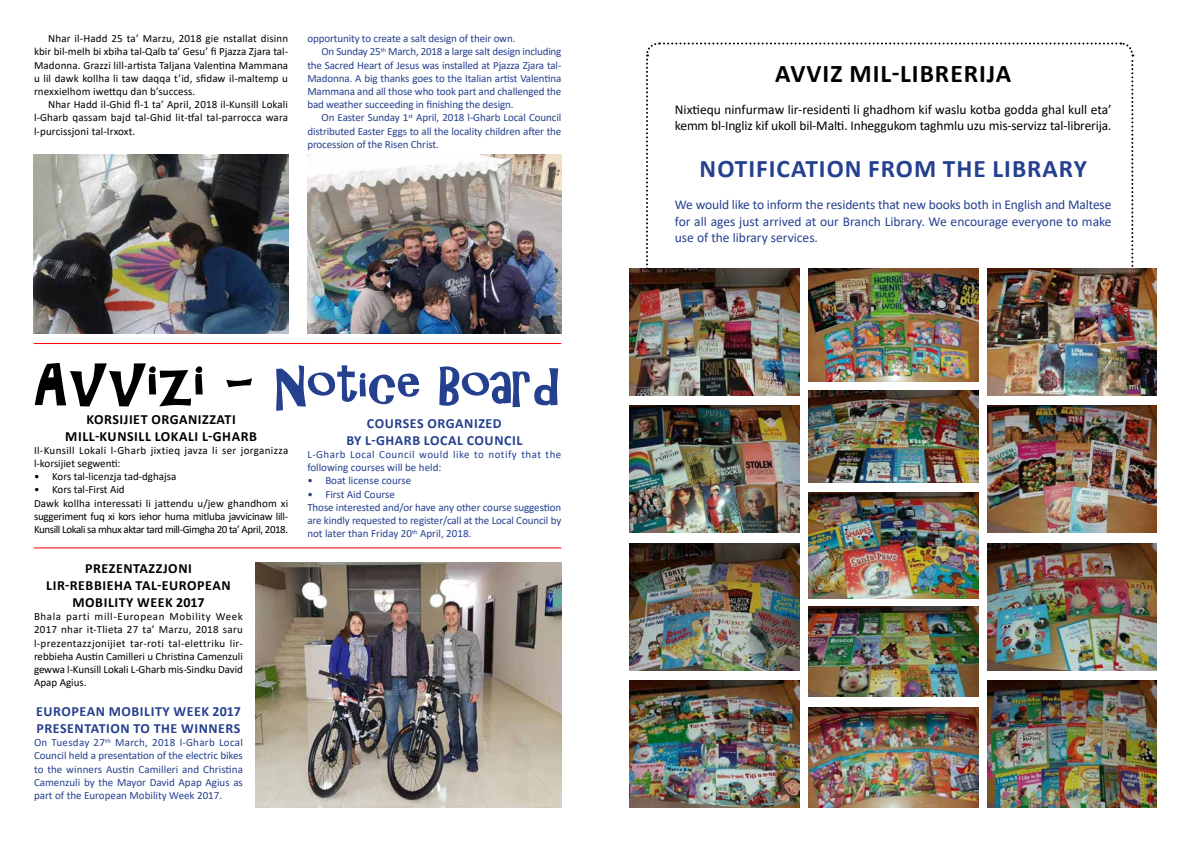
<style>
.page{position:relative;width:1191px;height:842px;background:#fff}
.page>*{position:absolute;margin:0;border:0;box-sizing:border-box;transform-origin:0 0}
.t1{font:50.4px "ARCHRISTY";color:#25408f;scale:1.1 1}
.t2{font:700 25.5px "Calibri";letter-spacing:.04em;color:#000}
.t3{font:700 25.4px "Calibri";letter-spacing:.04em;color:#25408f}
.t4{font:700 14px/16.8px "Calibri";letter-spacing:.04em;color:#000;text-align:center}
.t5{font:700 14px/16.8px "Calibri";letter-spacing:.04em;color:#25408f;text-align:center}
.t6{font:13.5px/16.2px "Calibri";color:#25408f;text-align:justify}
.t7{font:13.5px/16.2px "Calibri";letter-spacing:-.01em;color:#000}
.t8{font:11px/13.2px "Calibri";letter-spacing:-.01em;color:#25408f}
.t9{font:11px/13.2px "Calibri";color:#000;text-align:justify}
.t10{font:11px/13.2px "Calibri";letter-spacing:-.025em;color:#000}
.t11{font:11px/13.2px "Calibri";letter-spacing:.03em;color:#000}
.t12{font:11px/13.2px "Calibri";letter-spacing:.04em;color:#25408f}
.s1{font-size:60.3px;color:#000}
</style>
<div class="page">
<svg style="left:646px;top:42px;width:488px;height:290px"></svg>
<hr style="left:34px;top:343px;width:527px;height:1px;background:#f00">
<hr style="left:34px;top:547px;width:527px;height:1px;background:#f00">
<img style="left:34px;top:154px;width:254px;height:179px">
<img style="left:307px;top:154px;width:254px;height:179px">
<img style="left:255px;top:563px;width:306px;height:245px">
<img style="left:629px;top:268px;width:170px;height:127px">
<img style="left:629px;top:543px;width:170px;height:127px">
<img style="left:629px;top:406px;width:170px;height:127px">
<img style="left:629px;top:681px;width:170px;height:127px">
<img style="left:808px;top:268px;width:170px;height:114px">
<img style="left:808px;top:607px;width:170px;height:90px">
<img style="left:808px;top:390px;width:170px;height:92px">
<img style="left:987px;top:681px;width:170px;height:127px">
<img style="left:987px;top:268px;width:170px;height:127px">
<img style="left:808px;top:493px;width:170px;height:105px">
<img style="left:987px;top:406px;width:170px;height:127px">
<img style="left:808px;top:707px;width:170px;height:101px">
<img style="left:987px;top:543px;width:170px;height:127px">
<p class="t9" style="left:34px;top:32px;width:256px;text-indent:14px">Nhar il-Hadd 25 ta’ Marzu, 2018 gie nstallat disinn kbir bil-melh bi xbiha tal-Qalb ta’ Gesu’ fi Pjazza Zjara tal-Madonna. Grazzi lill-artista Taljana Valentina Mammana u lil dawk kollha li taw daqqa t’id, sfidaw il-maltemp u rnexxielhom iwettqu dan b’success.</p>
<p class="t9" style="left:34px;top:98px;width:255px;text-indent:14px">Nhar Hadd il-Ghid fl-1 ta’ April, 2018 il-Kunsill Lokali l-Gharb qassam bajd tal-Ghid lit-tfal tal-parrocca wara l-purcissjoni tal-Irxoxt.</p>
<p class="t8" style="left:307px;top:32px;width:210px">opportunity to create a salt design of their own.</p>
<p class="t8" style="left:321px;top:45px;width:241px">On Sunday 25<sup>th</sup> March, 2018 a large salt design including</p>
<p class="t8" style="left:307px;top:58px;width:255px">the Sacred Heart of Jesus was installed at Pjazza Zjara tal-</p>
<p class="t8" style="left:307px;top:71px;width:255px">Madonna. A big thanks goes to the Italian artist Valentina</p>
<p class="t8" style="left:307px;top:85px;width:255px">Mammana and all those who took part and challenged the</p>
<p class="t8" style="left:307px;top:98px;width:208px">bad weather succeeding in finishing the design.</p>
<p class="t8" style="left:321px;top:111px;width:241px">On Easter Sunday 1<sup>st</sup> April, 2018 l-Gharb Local Council</p>
<p class="t8" style="left:307px;top:124px;width:255px">distributed Easter Eggs to all the locality children after the</p>
<p class="t8" style="left:307px;top:137px;width:133px">procession of the Risen Christ.</p>
<h1 class="t1" style="left:34px;top:357px;width:481px"><span class="s1">Avvizi -</span> Notice Board</h1>
<p class="t4" style="left:65px;top:410px;width:193px">KORSIJIET ORGANIZZATI<br>MILL-KUNSILL LOKALI L-GHARB</p>
<p class="t11" style="left:34px;top:443px;width:256px">Il-Kunsill Lokali l-Gharb jixtieq javza li ser jorganizza l-korsijiet segwenti:</p>
<p class="t9" style="left:34px;top:470px;width:144px">• Kors tal-licenzja tad-dghajsa</p>
<p class="t10" style="left:34px;top:483px;width:256px">• Kors tal-First Aid<br>Dawk kollha interessati li jattendu u/jew ghandhom xi suggeriment fuq xi kors iehor huma mitluba javvicinaw lill-Kunsill Lokali sa mhux aktar tard mill-Gimgha 20 ta’ April, 2018.</p>
<p class="t4" style="left:46px;top:560px;width:186px">PREZENTAZZJONI<br>LIR-REBBIEHA TAL-EUROPEAN<br>MOBILITY WEEK 2017</p>
<p class="t9" style="left:34px;top:610px;width:210px">Bhala parti mill-European Mobility Week 2017 nhar it-Tlieta 27 ta’ Marzu, 2018 saru l-prezentazzjonijiet tar-roti tal-elettriku lir&shy;rebbieha Austin Camilleri u Christina Camenzuli gewwa l-Kunsill Lokali L-Gharb mis-Sindku David Apap Agius.</p>
<p class="t5" style="left:36px;top:703px;width:206px;text-align:left">EUROPEAN MOBILITY WEEK 2017<br>PRESENTATION TO THE WINNERS</p>
<p class="t8" style="left:34px;top:736px;width:210px;text-align:justify">On Tuesday 27<sup>th</sup> March, 2018 l-Gharb Local Council held a presentation of the electric bikes to the winners Austin Camilleri and Christina Camenzuli by the Mayor David Apap Agius as part of the European Mobility Week 2017.</p>
<p class="t5" style="left:346px;top:415px;width:177px">COURSES ORGANIZED<br>BY L-GHARB LOCAL COUNCIL</p>
<p class="t12" style="left:307px;top:447px;width:255px">L-Gharb Local Council would like to notify that the following courses will be held:</p>
<p class="t8" style="left:307px;top:474px;width:105px">• Boat license course</p>
<p class="t8" style="left:307px;top:487px;width:255px">• First Aid Course<br>Those interested and/or have any other course suggestion are kindly requested to register/call at the Local Council by not later than Friday 20<sup>th</sup> April, 2018.</p>
<h2 class="t2" style="left:775px;top:55px;width:237px">AVVIZ MIL-LIBRERIJA</h2>
<p class="t7" style="left:675px;top:101px;width:438px">Nixtiequ ninfurmaw lir-residenti li ghadhom kif waslu kotba godda ghal kull eta’ kemm bl-Ingliz kif ukoll bil-Malti. Inheggukom taghmlu uzu mis-servizz tal-librerija.</p>
<h3 class="t3" style="left:699px;top:151px;width:389px">NOTIFICATION FROM THE LIBRARY</h3>
<p class="t6" style="left:675px;top:196px;width:438px">We would like to inform the residents that new books both in English and Maltese for all ages just arrived at our Branch Library. We encourage everyone to make use of the library services.</p>
</div>
